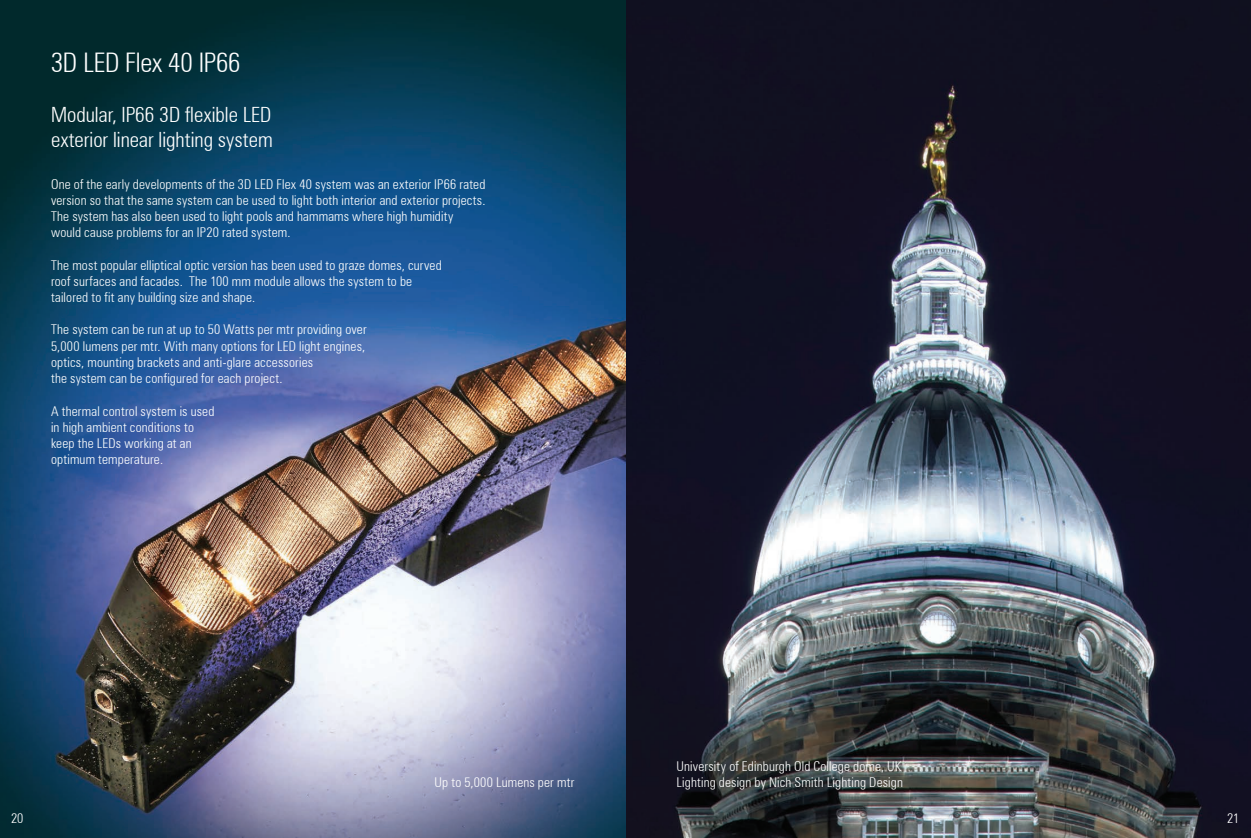
<style>
.page{position:relative;width:1251px;height:838px;background:#fff}
.page>*{position:absolute;margin:0;border:0;box-sizing:border-box;transform-origin:0 0}
.t1{font:300 condensed 27px "Zurich BT";letter-spacing:-.01em;color:#fff}
.t2{font:300 condensed 21px "Zurich BT";color:#fff}
.t3{font:300 condensed 13.5px "Zurich BT";letter-spacing:.01em;color:#fff}
</style>
<div class="page">
<img style="left:0;top:0;width:1250px;height:838px">
<p class="t1" style="left:51px;top:46px;width:191px">3D LED Flex 40 IP66</p>
<p class="t2" style="left:51px;top:102px;width:222px">Modular, IP66 3D flexible LED</p>
<p class="t2" style="left:51px;top:127px;width:223px">exterior linear lighting system</p>
<p class="t3" style="left:51px;top:176px;width:436px">One of the early developments of the 3D LED Flex 40 system was an exterior IP66 rated</p>
<p class="t3" style="left:51px;top:192px;width:436px">version so that the same system can be used to light both interior and exterior projects.</p>
<p class="t3" style="left:51px;top:208px;width:404px">The system has also been used to light pools and hammams where high humidity</p>
<p class="t3" style="left:51px;top:224px;width:241px">would cause problems for an IP20 rated system.</p>
<p class="t3" style="left:51px;top:257px;width:392px">The most popular elliptical optic version has been used to graze domes, curved</p>
<p class="t3" style="left:51px;top:273px;width:362px">roof surfaces and facades. The 100 mm module allows the system to be</p>
<p class="t3" style="left:51px;top:289px;width:206px">tailored to fit any building size and shape.</p>
<p class="t3" style="left:51px;top:321px;width:317px">The system can be run at up to 50 Watts per mtr providing over</p>
<p class="t3" style="left:51px;top:338px;width:315px">5,000 lumens per mtr. With many options for LED light engines,</p>
<p class="t3" style="left:51px;top:354px;width:263px">optics, mounting brackets and anti-glare accessories</p>
<p class="t3" style="left:51px;top:370px;width:233px">the system can be configured for each project.</p>
<p class="t3" style="left:51px;top:402px;width:165px">A thermal control system is used</p>
<p class="t3" style="left:51px;top:419px;width:144px">in high ambient conditions to</p>
<p class="t3" style="left:51px;top:435px;width:142px">keep the LEDs working at an</p>
<p class="t3" style="left:51px;top:451px;width:113px">optimum temperature.</p>
<p class="t3" style="left:434px;top:774px;width:141px">Up to 5,000 Lumens per mtr</p>
<p class="t3" style="left:676px;top:757px;width:226px">University of Edinburgh Old College dome, UK</p>
<p class="t3" style="left:676px;top:774px;width:228px">Lighting design by Nich Smith Lighting Design</p>
<p class="t3" style="left:11px;top:809px;width:14px">20</p>
<p class="t3" style="left:1226px;top:809px;width:14px">21</p>
</div>
